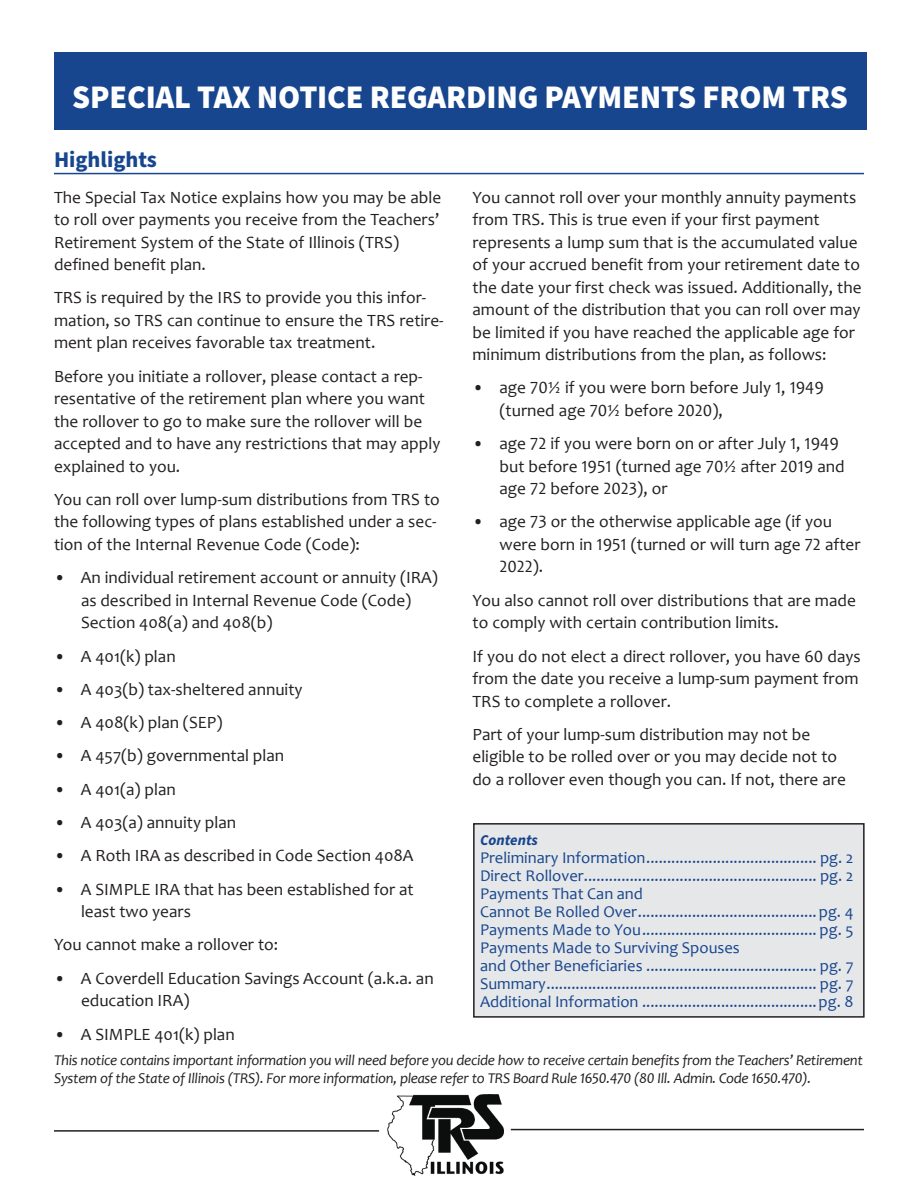
<style>
.page{position:relative;width:918px;height:1188px;background:#fff}
.page>*{position:absolute;margin:0;border:0;box-sizing:border-box;transform-origin:0 0}
.Paragraph_Style_1{font:900 33px "Source Sans Pro";letter-spacing:-.005em;color:#fff}
.Subhead{font:700 22.5px "Source Sans Pro";color:#17468e}
.Body_text{font:17.25px/22.5px "Candara";color:#231f20}
.Bulleted{font:17.25px/22.5px "Candara";color:#231f20}
.Subhead_2{font:16.5px/18px "Candara";color:#17468e}
.Body_text-2{font:italic 15px/18px "Candara";letter-spacing:-.02em;color:#231f20}
.Subhead_1{font:italic 700 15px "Source Sans Pro";color:#17468e}
</style>
<div class="page">
<div style="left:54px;top:52px;width:812px;height:78px;background:#17468e"></div>
<hr style="left:54px;top:173px;width:810px;height:1px;background:#17468e">
<div style="left:474px;top:824px;width:390px;height:193px;background:#e6e7e9"></div>
<div style="left:473px;top:823px;width:392px;height:195px;border:2px solid #231f20"></div>
<img style="left:388px;top:1094px;width:115px;height:82px">
<hr style="left:54px;top:1130px;width:325px;height:2px;background:#231f20">
<hr style="left:511px;top:1129px;width:353px;height:1px;background:#231f20">
<p class="Paragraph_Style_1" style="left:72px;top:74px;width:777px">SPECIAL TAX NOTICE REGARDING PAYMENTS FROM TRS</p>
<p class="Subhead" style="left:54px;top:145px;width:104px">Highlights</p>
<p class="Body_text" style="left:54px;top:186px;width:389px">The Special Tax Notice explains how you may be able to roll over payments you receive from the Teachers’ Retirement System of the State of Illinois (TRS) defined benefit plan.</p>
<p class="Body_text" style="left:54px;top:286px;width:391px">TRS is required by the IRS to provide you this infor&shy;mation, so TRS can continue to ensure the TRS retire&shy;ment plan receives favorable tax treatment.</p>
<p class="Body_text" style="left:54px;top:365px;width:388px">Before you initiate a rollover, please contact a rep&shy;resentative of the retirement plan where you want the rollover to go to make sure the rollover will be accepted and to have any restrictions that may apply explained to you.</p>
<p class="Body_text" style="left:54px;top:488px;width:387px">You can roll over lump-sum distributions from TRS to the following types of plans established under a sec&shy;tion of the Internal Revenue Code (Code):</p>
<p class="Bulleted" style="left:81px;top:566px;width:359px;text-indent:-27px">• An individual retirement account or annuity (IRA) as described in Internal Revenue Code (Code)<br>Section 408(a) and 408(b)</p>
<p class="Bulleted" style="left:54px;top:645px;width:123px">• A 401(k) plan</p>
<p class="Bulleted" style="left:54px;top:678px;width:250px">• A 403(b) tax-sheltered annuity</p>
<p class="Bulleted" style="left:54px;top:711px;width:170px">• A 408(k) plan (SEP)</p>
<p class="Bulleted" style="left:54px;top:744px;width:232px">• A 457(b) governmental plan</p>
<p class="Bulleted" style="left:54px;top:778px;width:123px">• A 401(a) plan</p>
<p class="Bulleted" style="left:54px;top:811px;width:184px">• A 403(a) annuity plan</p>
<p class="Bulleted" style="left:54px;top:844px;width:361px">• A Roth IRA as described in Code Section 408A</p>
<p class="Bulleted" style="left:81px;top:878px;width:334px;text-indent:-27px">• A SIMPLE IRA that has been established for at least two years</p>
<p class="Body_text" style="left:54px;top:933px;width:226px">You cannot make a rollover to:</p>
<p class="Bulleted" style="left:81px;top:967px;width:354px;text-indent:-27px">• A Coverdell Education Savings Account (a.k.a. an education IRA)</p>
<p class="Bulleted" style="left:54px;top:1023px;width:182px">• A SIMPLE 401(k) plan</p>
<p class="Body_text" style="left:472px;top:186px;width:391px">You cannot roll over your monthly annuity payments from TRS. This is true even if your first payment represents a lump sum that is the accumulated value of your accrued benefit from your retirement date to the date your first check was issued. Additionally, the amount of the distribution that you can roll over may be limited if you have reached the applicable age for minimum distributions from the plan, as follows:</p>
<p class="Body_text" style="left:500px;top:376px;width:326px;text-indent:-27px">• age 70½ if you were born before July 1, 1949 (turned age 70½ before 2020),</p>
<p class="Body_text" style="left:500px;top:432px;width:347px;text-indent:-27px">• age 72 if you were born on or after July 1, 1949 but before 1951 (turned age 70½ after 2019 and age 72 before 2023), or</p>
<p class="Body_text" style="left:500px;top:510px;width:362px;text-indent:-27px">• age 73 or the otherwise applicable age (if you were born in 1951 (turned or will turn age 72 after<br>2022).</p>
<p class="Body_text" style="left:472px;top:589px;width:385px">You also cannot roll over distributions that are made to comply with certain contribution limits.</p>
<p class="Body_text" style="left:472px;top:645px;width:390px">If you do not elect a direct rollover, you have 60 days from the date you receive a lump-sum payment from<br>TRS to complete a rollover.</p>
<p class="Body_text" style="left:472px;top:723px;width:375px">Part of your lump-sum distribution may not be eligible to be rolled over or you may decide not to do a rollover even though you can. If not, there are</p>
<p class="Subhead_1" style="left:480px;top:830px;width:60px">Contents</p>
<p class="Subhead_2" style="left:480px;top:849px;width:375px">Preliminary Information......................................... pg. 2</p>
<p class="Subhead_2" style="left:480px;top:867px;width:375px">Direct Rollover........................................................ pg. 2</p>
<p class="Subhead_2" style="left:480px;top:885px;width:375px">Payments That Can and<br>Cannot Be Rolled Over...........................................pg. 4</p>
<p class="Subhead_2" style="left:480px;top:921px;width:375px">Payments Made to You.......................................... pg. 5</p>
<p class="Subhead_2" style="left:480px;top:939px;width:375px">Payments Made to Surviving Spouses<br>and Other Beneficiaries ......................................... pg. 7</p>
<p class="Subhead_2" style="left:480px;top:975px;width:375px">Summary................................................................. pg. 7</p>
<p class="Subhead_2" style="left:480px;top:993px;width:375px">Additional Information ..........................................pg. 8</p>
<p class="Body_text-2" style="left:54px;top:1051px;width:811px">This notice contains important information you will need before you decide how to receive certain benefits from the Teachers’ Retirement<br>System of the State of Illinois (TRS). For more information, please refer to TRS Board Rule 1650.470 (80 Ill. Admin. Code 1650.470).</p>
</div>
